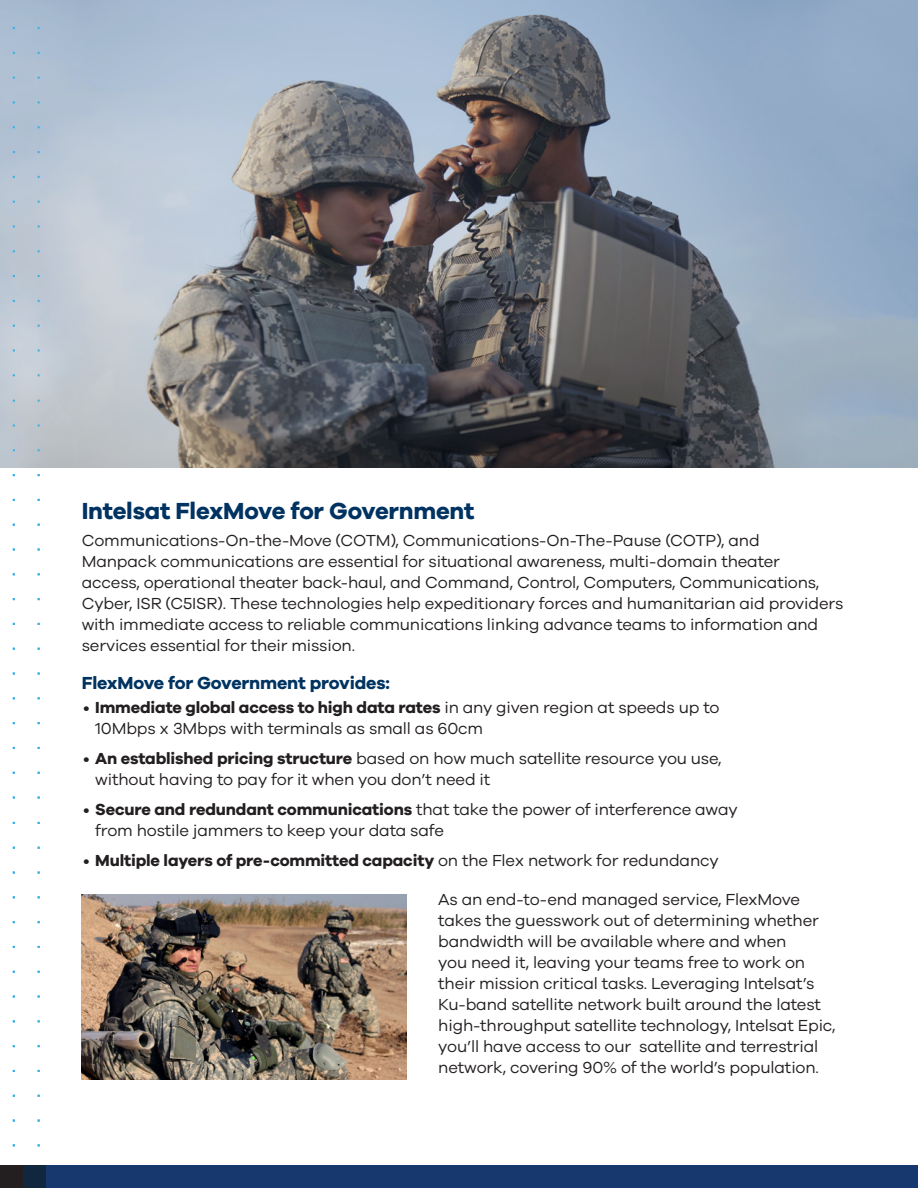
<style>
.page{position:relative;width:918px;height:1188px;background:#fff}
.page>*{position:absolute;margin:0;border:0;box-sizing:border-box;transform-origin:0 0}
.Sub_heads{font:700 24px "Galano Grotesque";letter-spacing:-.01em;color:#003361}
.SUB_SUBheading{font:700 18px "Galano Grotesque";letter-spacing:-.01em;color:#003361}
.Body_text{font:16.5px/21px "Galano Grotesque";letter-spacing:-.01em;color:#231f20}
.bullet_list{font:16.5px/21px "Galano Grotesque";letter-spacing:-.01em;color:#231f20}
.bullet_list-2{font:700 16.5px "Galano Grotesque";letter-spacing:-.01em;color:#231f20}
.s1{font-weight:700}
.s2{font-weight:400}
</style>
<div class="page">
<img style="left:81px;top:894px;width:326px;height:186px">
<svg style="left:0;top:0;width:918px;height:468px;background:#858e9a"></svg>
<div style="left:0;top:1165px;width:23px;height:23px;background:#231f20"></div>
<div style="left:23px;top:1165px;width:23px;height:23px;background:#11273e"></div>
<div style="left:46px;top:1165px;width:872px;height:23px;background:#17386e"></div>
<p class="Sub_heads" style="left:82px;top:496px;width:394px">Intelsat FlexMove for Government</p>
<p class="Body_text" style="left:82px;top:529px;width:763px">Communications-On-the-Move (COTM), Communications-On-The-Pause (COTP), and<br>Manpack communications are essential for situational awareness, multi-domain theater<br>access, operational theater back-haul, and Command, Control, Computers, Communications, Cyber, ISR (C5ISR). These technologies help expeditionary forces and humanitarian aid providers with immediate access to reliable communications linking advance teams to information and services essential for their mission.</p>
<p class="SUB_SUBheading" style="left:82px;top:671px;width:310px">FlexMove for Government provides:</p>
<p class="bullet_list" style="left:95px;top:696px;width:626px;text-indent:-12px">• <span class="s1">Immediate global access to high data rates</span> in any given region at speeds up to<br>10Mbps x 3Mbps with terminals as small as 60cm</p>
<p class="bullet_list" style="left:95px;top:747px;width:628px;text-indent:-12px">• <span class="s1">An established pricing structure</span> based on how much satellite resource you use, without having to pay for it when you don’t need it</p>
<p class="bullet_list" style="left:95px;top:798px;width:644px;text-indent:-12px">• <span class="s1">Secure and redundant communications</span> that take the power of interference away from hostile jammers to keep your data safe</p>
<p class="bullet_list-2" style="left:83px;top:850px;width:637px"><span class="s2">•</span> Multiple layers of pre-committed capacity <span class="s2">on the Flex network for redundancy</span></p>
<p class="Body_text" style="left:438px;top:888px;width:399px">As an end-to-end managed service, FlexMove takes the guesswork out of determining whether bandwidth will be available where and when<br>you need it, leaving your teams free to work on their mission critical tasks. Leveraging Intelsat’s Ku-band satellite network built around the latest high-throughput satellite technology, Intelsat Epic, you’ll have access to our satellite and terrestrial network, covering 90% of the world’s population.</p>
</div>
